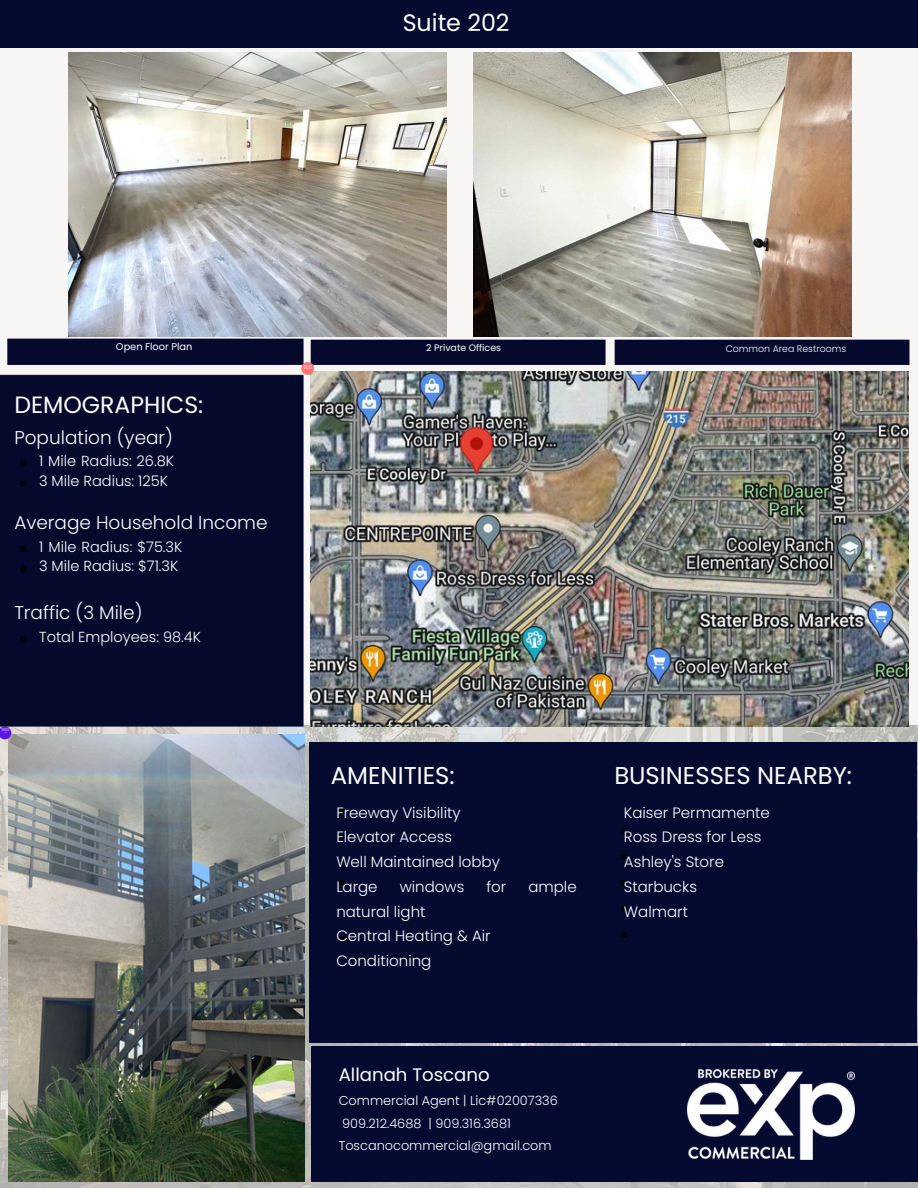
<style>
.page{position:relative;width:918px;height:1188px;background:#f8f6f4}
.page>*{position:absolute;margin:0;border:0;box-sizing:border-box;transform-origin:0 0}
.t1{font:24.3px "Poppins";color:#fff}
.t2{font:23.7px "Poppins";color:#fff}
.t3{font:23.55px "Poppins";color:#fff}
.t4{font:300 18.45px "Poppins";color:#fff}
.t5{font:18.15px "Poppins";color:#fff}
.t6{font:300 15px/24.8px "Poppins";color:#fff}
.t7{font:300 14.55px/19.2px "Poppins";color:#fff}
.t8{font:300 12.9px/22.5px "Poppins";color:#fff}
.t9{font:9.75px "Poppins";color:#fff}
.t10{font:300 9.45px "Poppins";color:#fff}
.t11{font:9.45px "Poppins";color:#fff}
</style>
<div class="page">
<img style="left:0;top:726px;width:918px;height:462px">
<div style="left:309px;top:742px;width:607px;height:300px;background:#050a30"></div>
<img style="left:8px;top:746px;width:296px;height:436px">
<svg style="left:338px;top:835px;width:5px;height:6px"></svg>
<svg style="left:338px;top:861px;width:5px;height:5px"></svg>
<svg style="left:339px;top:809px;width:5px;height:5px"></svg>
<svg style="left:339px;top:880px;width:5px;height:5px"></svg>
<svg style="left:340px;top:935px;width:6px;height:5px"></svg>
<div style="left:0;top:0;width:918px;height:48px;background:#050a30"></div>
<div style="left:311px;top:1046px;width:607px;height:136px;background:#050a30"></div>
<img style="left:0;top:331px;width:917px;height:415px">
<svg style="left:621px;top:828px;width:6px;height:6px"></svg>
<svg style="left:621px;top:854px;width:6px;height:6px"></svg>
<svg style="left:621px;top:880px;width:6px;height:6px"></svg>
<svg style="left:621px;top:906px;width:6px;height:6px"></svg>
<svg style="left:621px;top:932px;width:6px;height:6px"></svg>
<img style="left:68px;top:53px;width:378px;height:283px">
<img style="left:687px;top:1069px;width:168px;height:90px">
<img style="left:473px;top:53px;width:378px;height:283px">
<p class="t2" style="left:403px;top:6px;width:108px">Suite 202</p>
<p class="t9" style="left:116px;top:340px;width:78px">Open Floor Plan</p>
<p class="t11" style="left:426px;top:341px;width:76px">2 Private Offices</p>
<p class="t10" style="left:726px;top:342px;width:122px">Common Area Restrooms</p>
<h3 class="t3" style="left:14px;top:388px;width:190px">DEMOGRAPHICS:</h3>
<h3 class="t4" style="left:14px;top:425px;width:160px">Population (year)</h3>
<h4 class="t7" style="left:39px;top:452px;width:136px">1 Mile Radius: 26.8K<br>3 Mile Radius: 125K</h4>
<p class="t4" style="left:14px;top:510px;width:255px">Average Household Income</p>
<h3 class="t7" style="left:39px;top:537px;width:145px">1 Mile Radius: $75.3K<br>3 Mile Radius: $71.3K</h3>
<h4 class="t4" style="left:14px;top:600px;width:130px">Traffic (3 Mile)</h4>
<h4 class="t7" style="left:39px;top:627px;width:163px">Total Employees: 98.4K</h4>
<p class="t1" style="left:331px;top:758px;width:125px">AMENITIES:</p>
<p class="t1" style="left:614px;top:758px;width:239px">BUSINESSES NEARBY:</p>
<p class="t6" style="left:336px;top:800px;width:165px">Freeway Visibility<br>Elevator Access<br>Well Maintained lobby<br>Large</p>
<p class="t6" style="left:400px;top:874px;width:66px">windows</p>
<p class="t6" style="left:486px;top:874px;width:21px">for</p>
<p class="t6" style="left:528px;top:874px;width:50px">ample</p>
<p class="t6" style="left:336px;top:899px;width:156px">natural light<br>Central Heating &amp; Air<br>Conditioning</p>
<h6 class="t5" style="left:339px;top:1062px;width:152px">Allanah Toscano</h6>
<h6 class="t8" style="left:339px;top:1089px;width:221px">Commercial Agent | Lic#02007336<br>909.212.4688 | 909.316.3681<br>Toscanocommercial@gmail.com</h6>
<p class="t6" style="left:624px;top:800px;width:148px">Kaiser Permamente<br>Ross Dress for Less<br>Ashley's Store<br>Starbucks<br>Walmart</p>
</div>
